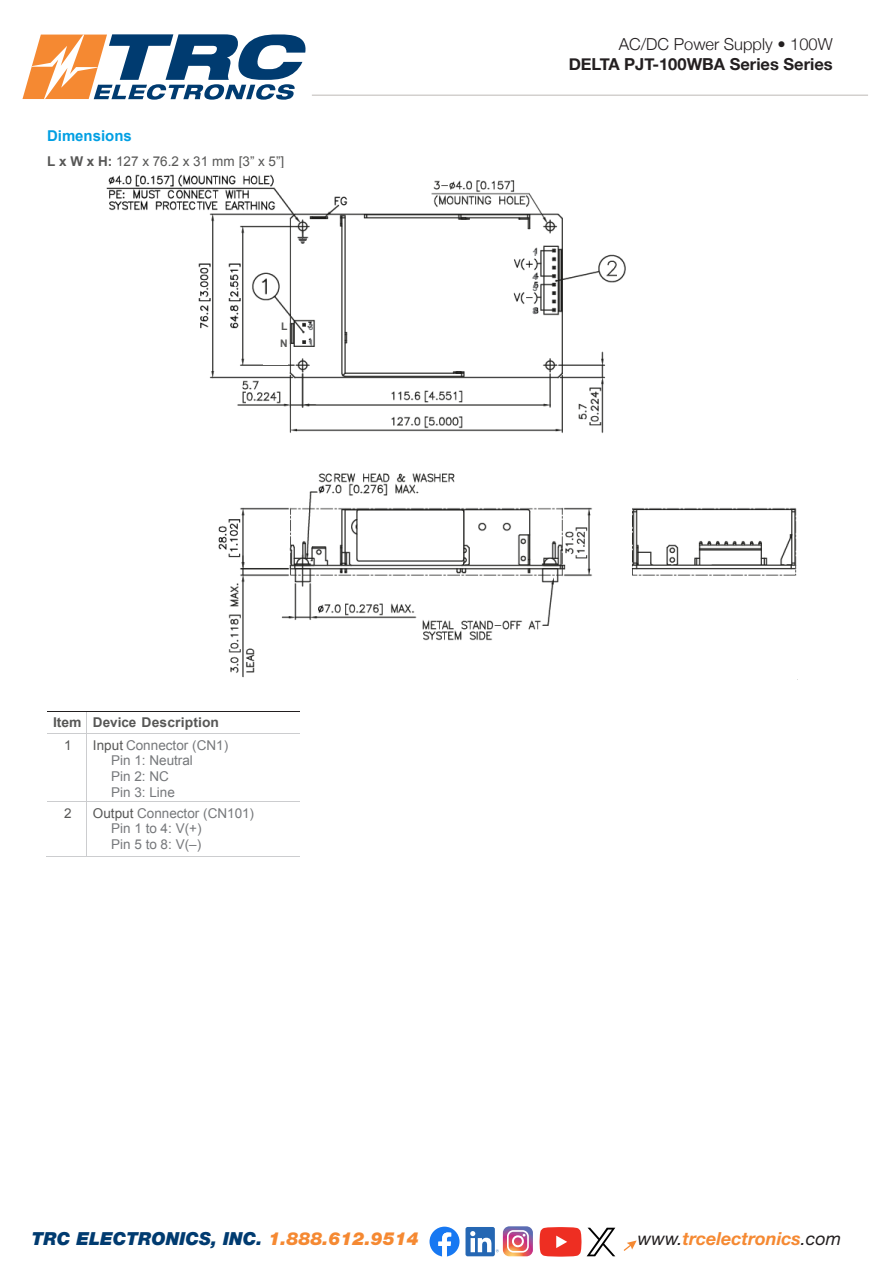
<style>
.page{position:relative;width:891px;height:1269px;background:#fff}
.page>*{position:absolute;margin:0;border:0;box-sizing:border-box;transform-origin:0 0}
.t1{font:italic 900 18px "Helvetica Neue LT Std";color:#003b70}
.t2{font:italic 700 18px "Helvetica Neue LT Std";color:#f58932}
.t3{font:700 16.5px "Helvetica Neue";color:#231f20}
.t4{font:300 16.5px "Helvetica Neue";color:#231f20}
.t5{font:700 15px "Arial";color:#009fe3}
.t6{font:13.5px/15.6px "Arial";color:#76787b}
.t7{font:13.5px "Arial";letter-spacing:.005em;color:#575756}
.t8{font:700 13.5px "Arial";letter-spacing:.005em;color:#575756}
.t9{font:700 10.5px/16.8px "Arial";color:#575756}
.t10{font:700 9px/15.6px "Arial";color:#76787b}
.s1{font-weight:700}
.s2{color:#575756}
.s3{color:#f58932}
.s4{font-weight:400;color:#231f20}
</style>
<div class="page">
<hr style="left:312px;top:94px;width:556px;height:2px;background:#d3d0ce">
<svg style="left:624px;top:1240px;width:13px;height:11px"></svg>
<svg style="left:22px;top:34px;width:284px;height:66px"></svg>
<svg style="left:430px;top:1227px;width:30px;height:30px"></svg>
<div style="left:466px;top:1227px;width:29px;height:29px;background:#2567b3;border-radius:2px"></div>
<svg style="left:470px;top:1226px;width:63px;height:30px"></svg>
<svg style="left:540px;top:1227px;width:75px;height:30px"></svg>
<hr style="left:47px;top:711px;width:40px;height:1px;background:#231f20">
<hr style="left:87px;top:711px;width:213px;height:1px;background:#231f20">
<hr style="left:47px;top:734px;width:40px;height:1px;background:#cccdcf">
<hr style="left:87px;top:734px;width:213px;height:1px;background:#cccdcf">
<hr style="left:87px;top:734px;width:1px;height:68px;background:#cccdcf">
<hr style="left:47px;top:802px;width:40px;height:1px;background:#cccdcf">
<hr style="left:87px;top:802px;width:213px;height:1px;background:#cccdcf">
<hr style="left:46px;top:857px;width:41px;height:1px;background:#cccdcf">
<hr style="left:87px;top:802px;width:1px;height:55px;background:#cccdcf">
<hr style="left:87px;top:857px;width:213px;height:1px;background:#cccdcf">
<img style="left:106px;top:174px;width:691px;height:504px">
<div style="left:263px;top:320px;width:25px;height:45px;background:#fff"></div>
<svg style="left:299px;top:235px;width:8px;height:9px"></svg>
<p class="t5" style="left:47px;top:126px;width:86px">Dimensions</p>
<p class="t7" style="left:47px;top:152px;width:239px"><span class="s1">L x W x H:</span> 127 x 76.2 x 31 mm [3” x 5”]</p>
<p class="t9" style="left:280px;top:318px;width:9px">L<br>N</p>
<p class="t10" style="left:309px;top:320px;width:7px">3<br>1</p>
<p class="t8" style="left:53px;top:714px;width:168px">Item Device Description</p>
<p class="t7" style="left:64px;top:736px;width:9px">1</p>
<p class="t6" style="left:111px;top:738px;width:119px;text-indent:-18px"><span class="s2">Input</span> Connector (CN1)<br>Pin 1: Neutral<br>Pin 2: NC<br>Pin 3: Line</p>
<p class="t7" style="left:64px;top:804px;width:9px">2</p>
<p class="t6" style="left:111px;top:806px;width:145px;text-indent:-18px"><span class="s2">Output</span> Connector (CN101)<br>Pin 1 to 4: V(+)<br>Pin 5 to 8: V(–)</p>
<p class="t4" style="left:619px;top:31px;width:215px">AC/DC Power Supply • 100W</p>
<p class="t3" style="left:569px;top:51px;width:266px">DELTA PJT-100WBA Series Series</p>
<p class="t10" style="left:533px;top:246px;width:7px">1</p>
<p class="t10" style="left:533px;top:272px;width:7px;line-height:10.2px">4<br>5</p>
<p class="t10" style="left:533px;top:304px;width:7px">8</p>
<p class="t1" style="left:32px;top:1227px;width:388px">TRC ELECTRONICS, INC. <span class="s3">1.888.612.9514</span></p>
<p class="t2" style="left:638px;top:1227px;width:205px"><span class="s4">www.</span>trcelectronics<span class="s4">.com</span></p>
</div>
